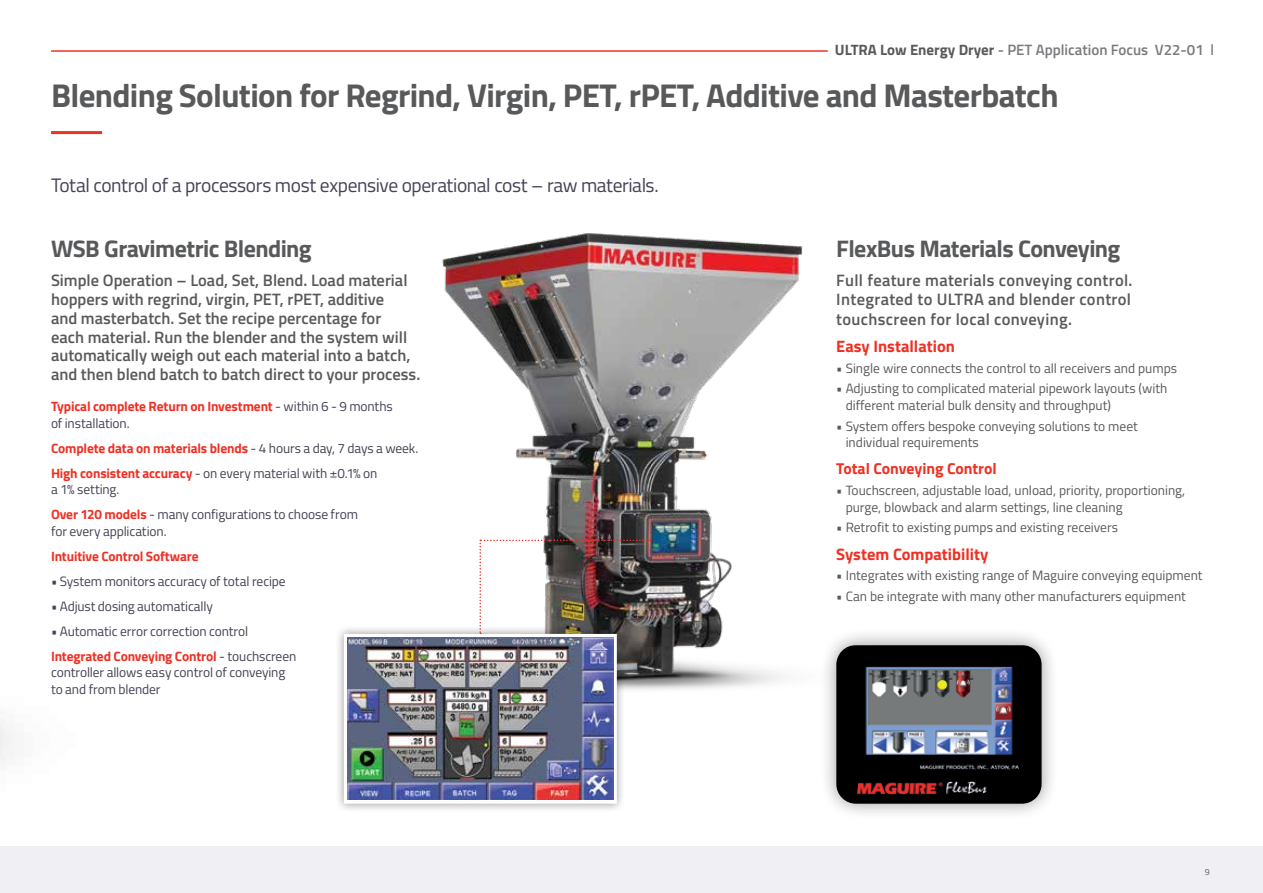
<style>
.page{position:relative;width:1263px;height:893px;background:#fff}
.page>*{position:absolute;margin:0;border:0;box-sizing:border-box;transform-origin:0 0}
.t1{font:700 33px "Titillium Web";letter-spacing:-.02em;color:#58595b}
.t2{font:700 24px "Titillium Web";letter-spacing:-.025em;color:#58595b}
.t3{font:19.5px "Titillium Web";letter-spacing:-.025em;color:#444256}
.t4{font:600 16.5px/18.8px "Titillium Web";color:#58595b}
.t5{font:700 16.5px "Titillium Web";color:#ee3124}
.t6{font:700 15.75px "Titillium Web";color:#ee3124}
.t7{font:600 15px "Titillium Web";color:#797a7d}
.t8{font:13.5px/16.5px "Titillium Web";color:#58595b}
.t9{font:13.5px/25px "Titillium Web";letter-spacing:-.01em;color:#444256}
.t10{font:700 13.5px/16.5px "Titillium Web";letter-spacing:-.01em;color:#ee3124}
.t11{font:9px "Titillium Web";color:#616074}
.s1{font-weight:700;color:#58595b}
.s2{font-weight:400;color:#58595b}
.s3{font-weight:400;color:#444256}
.s4{font-weight:700;color:#ee3124}
</style>
<div class="page">
<div style="left:0;top:846px;width:1263px;height:47px;background:#f0f0f4"></div>
<hr style="left:51px;top:50px;width:777px;height:2px;background:#ee3124">
<hr style="left:51px;top:131px;width:51px;height:3px;background:#ee3124">
<img style="left:442px;top:233px;width:361px;height:457px">
<img style="left:479px;top:540px;width:171px;height:95px">
<div style="left:335px;top:625px;width:291px;height:188px;background:#000;opacity:.4"></div>
<svg style="left:342px;top:632px;width:277px;height:174px"></svg>
<img style="left:348px;top:638px;width:265px;height:162px">
<div style="left:819px;top:628px;width:240px;height:193px;background:#000;opacity:.4"></div>
<img style="left:836px;top:645px;width:205px;height:159px">
<p class="t7" style="left:835px;top:39px;width:380px"><span class="s1">ULTRA Low Energy Dryer</span> - PET Application Focus V22-01 <span class="s2">l</span></p>
<h1 class="t1" style="left:51px;top:70px;width:1009px">Blending Solution for Regrind, Virgin, PET, rPET, Additive and Masterbatch</h1>
<h3 class="t3" style="left:51px;top:171px;width:609px">Total control of a processors most expensive operational cost – raw materials.</h3>
<h2 class="t2" style="left:51px;top:230px;width:262px">WSB Gravimetric Blending</h2>
<p class="t4" style="left:51px;top:270px;width:371px">Simple Operation – Load, Set, Blend. Load material hoppers with regrind, virgin, PET, rPET, additive<br>and masterbatch. Set the recipe percentage for<br>each material. Run the blender and the system will automatically weigh out each material into a batch, and then blend batch to batch direct to your process.</p>
<p class="t10" style="left:51px;top:397px;width:343px">Typical complete Return on Investment <span class="s3">- within 6 - 9 months of installation.</span></p>
<p class="t10" style="left:51px;top:435px;width:369px;line-height:25px">Complete data on materials blends <span class="s3">- 4 hours a day, 7 days a week.<br></span>High consistent accuracy <span class="s3">- on every material with ±0.1% on</span></p>
<p class="t9" style="left:51px;top:476px;width:308px">a 1% setting.<br><span class="s4">Over 120 models</span> - many configurations to choose from</p>
<p class="t9" style="left:51px;top:518px;width:117px">for every application.</p>
<p class="t10" style="left:51px;top:547px;width:149px">Intuitive Control Software</p>
<p class="t9" style="left:51px;top:568px;width:236px">• System monitors accuracy of total recipe</p>
<p class="t9" style="left:51px;top:593px;width:163px">• Adjust dosing automatically</p>
<p class="t9" style="left:51px;top:618px;width:247px">• Automatic error correction control<br><span class="s4">Integrated Conveying Control</span> - touchscreen</p>
<p class="t9" style="left:51px;top:663px;width:236px;line-height:16.5px">controller allows easy control of conveying to and from blender</p>
<h2 class="t2" style="left:836px;top:230px;width:285px">FlexBus Materials Conveying</h2>
<p class="t4" style="left:836px;top:270px;width:298px;text-align:justify">Full feature materials conveying control.<br>Integrated to ULTRA and blender control touchscreen for local conveying.</p>
<p class="t5" style="left:836px;top:333px;width:120px">Easy Installation</p>
<p class="t8" style="left:836px;top:359px;width:342px">• Single wire connects the control to all receivers and pumps</p>
<p class="t8" style="left:846px;top:380px;width:323px;text-indent:-9px">• Adjusting to complicated material pipework layouts (with different material bulk density and throughput)</p>
<p class="t8" style="left:846px;top:417px;width:294px;text-indent:-9px">• System offers bespoke conveying solutions to meet individual requirements</p>
<p class="t6" style="left:836px;top:457px;width:162px">Total Conveying Control</p>
<p class="t8" style="left:846px;top:481px;width:341px;text-indent:-9px">• Touchscreen, adjustable load, unload, priority, proportioning, purge, blowback and alarm settings, line cleaning</p>
<p class="t8" style="left:836px;top:519px;width:283px">• Retrofit to existing pumps and existing receivers</p>
<p class="t5" style="left:836px;top:541px;width:153px">System Compatibility</p>
<p class="t8" style="left:836px;top:567px;width:368px">• Integrates with existing range of Maguire conveying equipment</p>
<p class="t8" style="left:836px;top:587px;width:351px">• Can be integrate with many other manufacturers equipment</p>
<p class="t11" style="left:1205px;top:865px;width:7px">9</p>
</div>
